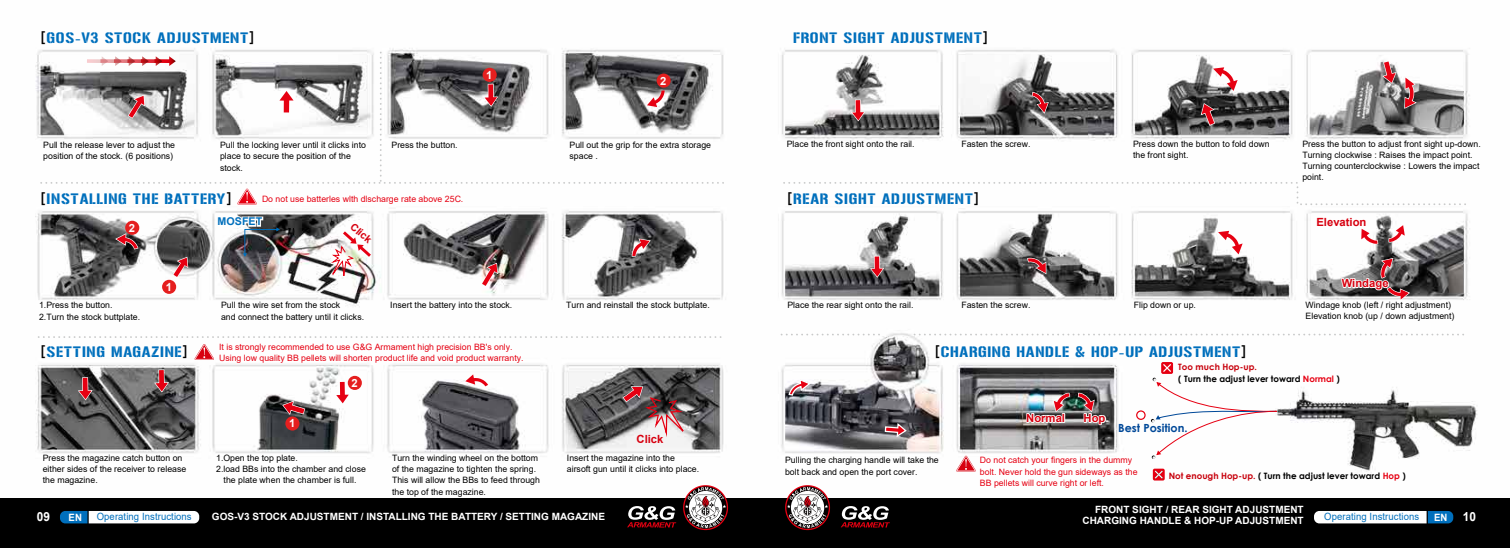
<style>
.page{position:relative;width:1510px;height:548px;background:#fff}
.page>*{position:absolute;margin:0;border:0;box-sizing:border-box;transform-origin:0 0}
.t1{font:15px "Gunplay";letter-spacing:.05em;color:#006fbc}
.t2{font:700 12.5px "Arial";color:#fff;scale:.95 1}
.t3{font:700 11.25px "Arial";color:#d7000f}
.t4{font:700 11.25px "Century Gothic";color:#004898}
.t5{font:700 11.25px "Arial";color:#fff}
.t6{font:700 10.75px "Arial";color:#006fbc}
.t7{font:700 10.25px "Arial";color:#d7000f}
.t8{font:700 10.12px "Arial";color:#fff;scale:.95 1}
.t9{font:700 10px "Arial";color:#fff}
.t10{font:10px "Arial";letter-spacing:.01em;color:#006fbc;scale:.95 1}
.t11{font:8.75px/11.2px "Arial";color:#000}
.t12{font:8.75px/11.2px "Arial";color:#e60012}
.t13{font:700 8.75px/11.2px "Century Gothic";color:#000}
.s1{font-family:"DIN Pro";font-weight:500;color:#000}
.s2{font-family:"DIN Pro";font-weight:500;color:#fff}
.s3{color:#c7000b}
.s4{color:#e60012}
</style>
<div class="page">
<img style="left:35px;top:48px;width:1443px;height:433px">
<div style="left:0;top:498px;width:1509px;height:49px;background:#000"></div>
<svg style="left:1314px;top:511px;width:139px;height:12px;background:#cce0ee"></svg>
<svg style="left:60px;top:511px;width:139px;height:12px;background:#c9deec"></svg>
<svg style="left:683px;top:485px;width:45px;height:45px"></svg>
<svg style="left:785px;top:485px;width:45px;height:45px"></svg>
<svg style="left:627px;top:506px;width:49px;height:21px"></svg>
<svg style="left:841px;top:506px;width:49px;height:21px"></svg>
<svg style="left:39px;top:336px;width:686px;height:2px"></svg>
<svg style="left:782px;top:181px;width:687px;height:25px"></svg>
<svg style="left:914px;top:333px;width:553px;height:2px"></svg>
<svg style="left:781px;top:333px;width:101px;height:2px"></svg>
<svg style="left:336px;top:382px;width:13px;height:21px"></svg>
<div style="left:162px;top:280px;width:14px;height:14px;background:#e51f1f;border-radius:50%"></div>
<div style="left:285px;top:416px;width:14px;height:14px;background:#e51f1f;border-radius:50%"></div>
<div style="left:348px;top:375px;width:14px;height:15px;background:#e51f1f;border-radius:50%"></div>
<svg style="left:465px;top:374px;width:23px;height:12px"></svg>
<svg style="left:194px;top:344px;width:20px;height:16px"></svg>
<svg style="left:956px;top:455px;width:19px;height:16px"></svg>
<svg style="left:1213px;top:67px;width:24px;height:24px"></svg>
<svg style="left:1218px;top:231px;width:24px;height:23px"></svg>
<svg style="left:1077px;top:392px;width:30px;height:34px"></svg>
<svg style="left:1025px;top:392px;width:45px;height:34px"></svg>
<div style="left:1161px;top:362px;width:12px;height:12px;background:#e60012;border-radius:2px"></div>
<svg style="left:1152px;top:468px;width:12px;height:12px"></svg>
<svg style="left:1154px;top:470px;width:8px;height:8px"></svg>
<div style="left:1135px;top:409px;width:11px;height:12px;background:#fff;border-radius:2px"></div>
<svg style="left:1136px;top:410px;width:9px;height:10px"></svg>
<svg style="left:1151px;top:364px;width:126px;height:95px"></svg>
<svg style="left:77px;top:376px;width:17px;height:25px"></svg>
<svg style="left:153px;top:368px;width:17px;height:25px"></svg>
<svg style="left:281px;top:399px;width:25px;height:17px"></svg>
<svg style="left:622px;top:385px;width:67px;height:56px"></svg>
<svg style="left:884px;top:421px;width:23px;height:17px"></svg>
<svg style="left:787px;top:377px;width:25px;height:19px"></svg>
<svg style="left:868px;top:255px;width:17px;height:23px"></svg>
<svg style="left:1026px;top:257px;width:21px;height:18px"></svg>
<svg style="left:1339px;top:257px;width:72px;height:45px"></svg>
<svg style="left:1359px;top:226px;width:20px;height:18px"></svg>
<svg style="left:1387px;top:223px;width:19px;height:20px"></svg>
<svg style="left:849px;top:99px;width:17px;height:23px"></svg>
<svg style="left:1199px;top:102px;width:17px;height:24px"></svg>
<svg style="left:1380px;top:60px;width:17px;height:24px"></svg>
<svg style="left:1031px;top:91px;width:19px;height:24px"></svg>
<svg style="left:1403px;top:75px;width:15px;height:35px"></svg>
<svg style="left:41px;top:52px;width:684px;height:235px"></svg>
<h1 class="t1" style="left:41px;top:27px;width:215px"><span class="s1">[</span>GOS-V3 STOCK ADJUSTMENT<span class="s1">]</span></h1>
<h1 class="t1" style="left:787px;top:27px;width:202px"><span class="s2">[</span>FRONT SIGHT ADJUSTMENT<span class="s1">]</span></h1>
<p class="t5" style="left:486px;top:67px;width:8px">1</p>
<p class="t5" style="left:660px;top:73px;width:8px">2</p>
<p class="t11" style="left:43px;top:139px;width:133px">Pull the release lever to adjust the position of the stock. (6 positions)</p>
<p class="t11" style="left:220px;top:139px;width:147px">Pull the locking lever until it clicks into place to secure the position of the stock.</p>
<p class="t11" style="left:391px;top:139px;width:68px">Press the button.</p>
<p class="t11" style="left:569px;top:139px;width:143px">Pull out the grip for the extra storage space .</p>
<p class="t11" style="left:786px;top:138px;width:129px">Place the front sight onto the rail.</p>
<p class="t11" style="left:961px;top:138px;width:71px">Fasten the screw.</p>
<p class="t11" style="left:1133px;top:138px;width:138px">Press down the button to fold down the front sight.</p>
<p class="t11" style="left:1302px;top:138px;width:180px">Press the button to adjust front sight up-down.<br>Turning clockwise : Raises the impact point.<br>Turning counterclockwise : Lowers the impact point.</p>
<h1 class="t1" style="left:41px;top:188px;width:192px"><span class="s1">[</span>INSTALLING THE BATTERY<span class="s1">]</span></h1>
<p class="t12" style="left:262px;top:193px;width:203px">Do not use batterles wlth dlscharge rate above 25C.</p>
<h1 class="t1" style="left:787px;top:188px;width:193px"><span class="s1">[</span>REAR SIGHT ADJUSTMENT<span class="s1">]</span></h1>
<p class="t5" style="left:129px;top:220px;width:8px">2</p>
<p class="t6" style="left:218px;top:214px;width:46px">MOSFET</p>
<p class="t7" style="left:356px;top:219px;width:26px;rotate:40deg">Click</p>
<p class="t3" style="left:1316px;top:214px;width:52px">Elevation</p>
<p class="t5" style="left:166px;top:279px;width:8px">1</p>
<p class="t3" style="left:1341px;top:275px;width:48px">Windage</p>
<p class="t11" style="left:39px;top:299px;width:103px">1.Press the button.<br>2.Turn the stock buttplate.</p>
<p class="t11" style="left:221px;top:299px;width:144px">Pull the wire set from the stock<br>and connect the battery until it clicks.</p>
<p class="t11" style="left:390px;top:299px;width:124px">Insert the battery into the stock.</p>
<p class="t11" style="left:566px;top:299px;width:145px">Turn and reinstall the stock buttplate.</p>
<p class="t11" style="left:787px;top:299px;width:127px">Place the rear sight onto the rail.</p>
<p class="t11" style="left:961px;top:299px;width:71px">Fasten the screw.</p>
<p class="t11" style="left:1133px;top:299px;width:64px">Flip down or up.</p>
<p class="t11" style="left:1305px;top:299px;width:150px">Windage knob (left / right adjustment)<br>Elevation knob (up / down adjustment)</p>
<h1 class="t1" style="left:41px;top:341px;width:148px"><span class="s1">[</span>SETTING MAGAZINE<span class="s1">]</span></h1>
<p class="t12" style="left:219px;top:341px;width:306px">It is strongly recommended to use G&amp;G Armament high precision BB's only.<br>Using low quality BB pellets will shorten product life and void product warranty.</p>
<p class="t5" style="left:351px;top:375px;width:8px">2</p>
<h1 class="t1" style="left:934px;top:341px;width:313px"><span class="s1">[</span>CHARGING HANDLE &amp; HOP-UP ADJUSTMENT<span class="s1">]</span></h1>
<p class="t13" style="left:1178px;top:361px;width:163px"><span class="s3">Too much Hop-up.<br></span>( Turn the adjust lever toward <span class="s4">Normal</span> )</p>
<p class="t5" style="left:289px;top:415px;width:8px">1</p>
<p class="t3" style="left:1026px;top:410px;width:40px">Normal</p>
<p class="t3" style="left:1083px;top:410px;width:23px">Hop</p>
<p class="t4" style="left:1118px;top:419px;width:71px">Best Position.</p>
<p class="t3" style="left:636px;top:431px;width:28px">Click</p>
<p class="t11" style="left:43px;top:452px;width:145px">Press the magazine catch button on either sides of the receiver to release the magazine.</p>
<p class="t11" style="left:216px;top:452px;width:83px">1.Open the top plate.</p>
<p class="t11" style="left:216px;top:463px;width:151px">2.load BBs into the chamber and close</p>
<p class="t11" style="left:224px;top:474px;width:134px">the plate when the chamber is full.</p>
<p class="t11" style="left:392px;top:452px;width:149px">Turn the winding wheel on the bottom of the magazine to tighten the spring.<br>This will allow the BBs to feed through the top of the magazine.</p>
<p class="t11" style="left:567px;top:452px;width:134px">Insert the magazine into the airsoft gun until it clicks into place.</p>
<p class="t11" style="left:785px;top:454px;width:155px">Pulling the charging handle will take the bolt back and open the port cover.</p>
<p class="t12" style="left:980px;top:454px;width:159px">Do not catch your fingers in the dummy bolt. Never hold the gun sideways as the<br>BB pellets will curve right or left.</p>
<p class="t13" style="left:1168px;top:469px;width:238px"><span class="s3">Not enough Hop-up.</span> ( Turn the adjust lever toward <span class="s4">Hop</span> )</p>
<p class="t9" style="left:1095px;top:502px;width:210px">FRONT SIGHT / REAR SIGHT ADJUSTMENT</p>
<h2 class="t2" style="left:37px;top:507px;width:16px">09</h2>
<p class="t9" style="left:1082px;top:513px;width:223px">CHARGING HANDLE &amp; HOP-UP ADJUSTMENT</p>
<h2 class="t2" style="left:1462px;top:507px;width:16px">10</h2>
<p class="t8" style="left:69px;top:509px;width:16px">EN</p>
<p class="t10" style="left:97px;top:509px;width:101px">Operating Instructions</p>
<p class="t9" style="left:212px;top:509px;width:394px">GOS-V3 STOCK ADJUSTMENT / INSTALLING THE BATTERY / SETTING MAGAZINE</p>
<p class="t10" style="left:1324px;top:509px;width:101px">Operating Instructions</p>
<p class="t8" style="left:1434px;top:509px;width:16px">EN</p>
</div>
